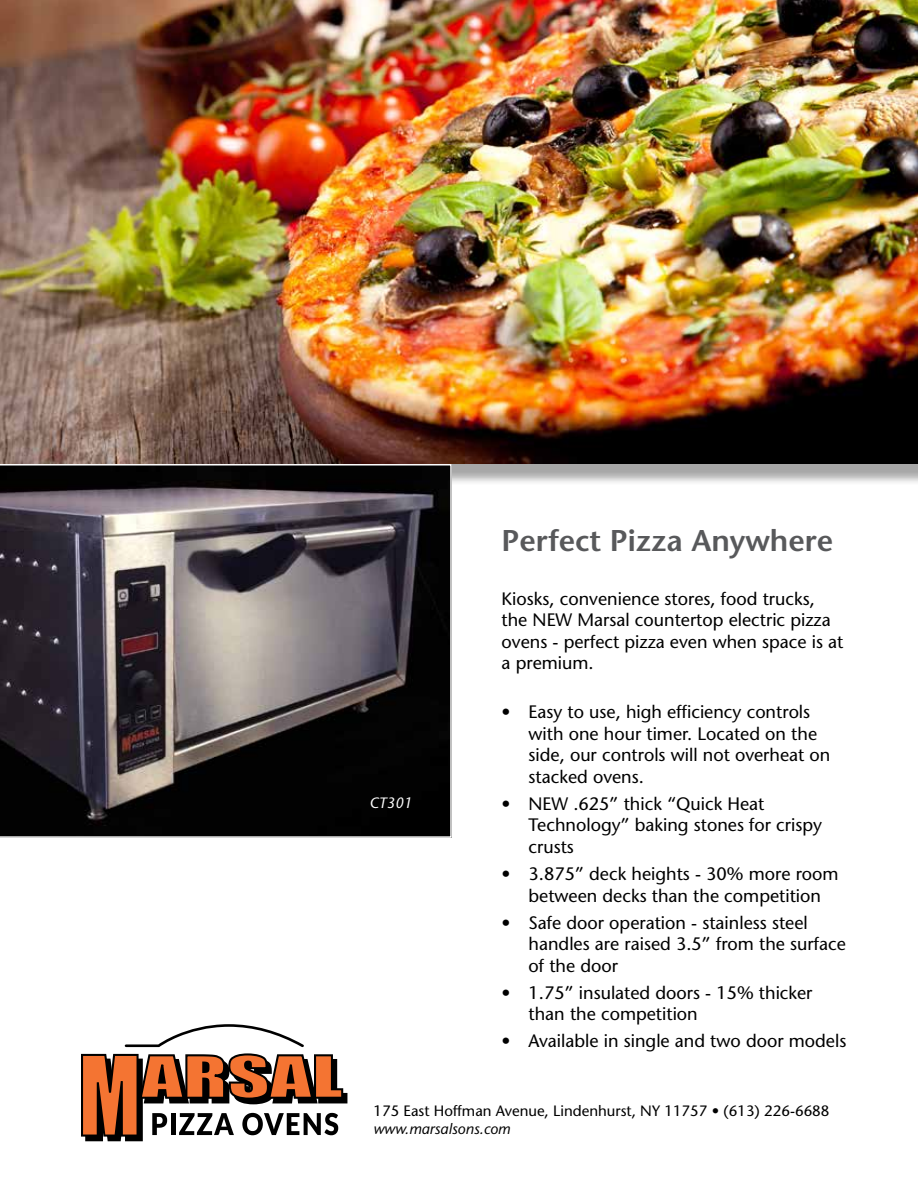
<style>
.page{position:relative;width:918px;height:1188px;background:#fff}
.page>*{position:absolute;margin:0;border:0;box-sizing:border-box;transform-origin:0 0}
.t1{font:600 30px "Stone Sans";color:#58595b}
.t2{font:18px/21.6px "Stone Sans";color:#000}
.t3{font:15px "Stone Sans";color:#000}
.t4{font:italic 15px "Stone Sans";color:#000}
.t5{font:italic 15px "Stone Sans";color:#fff}
</style>
<div class="page">
<div style="left:0;top:0;width:918px;height:486px;background:#000;opacity:.35"></div>
<img style="left:0;top:0;width:918px;height:463px">
<svg style="left:125px;top:1024px;width:179px;height:23px"></svg>
<svg style="left:81px;top:1053px;width:266px;height:88px"></svg>
<svg style="left:0;top:464px;width:452px;height:374px;background:#464144"></svg>
<p class="t5" style="left:369px;top:794px;width:45px">CT301</p>
<h1 class="t1" style="left:502px;top:522px;width:333px">Perfect Pizza Anywhere</h1>
<p class="t2" style="left:502px;top:588px;width:343px">Kiosks, convenience stores, food trucks, the NEW Marsal countertop electric pizza ovens - perfect pizza even when space is at a premium.</p>
<p class="t2" style="left:529px;top:701px;width:303px;text-indent:-27px">• Easy to use, high efficiency controls with one hour timer. Located on the side, our controls will not overheat on stacked ovens.</p>
<p class="t2" style="left:529px;top:793px;width:295px;text-indent:-27px">• NEW .625” thick “Quick Heat<br>Technology” baking stones for crispy crusts</p>
<p class="t2" style="left:502px;top:863px;width:339px;text-align:center">• 3.875” deck heights - 30% more room between decks than the competition</p>
<p class="t2" style="left:529px;top:912px;width:319px;text-indent:-27px">• Safe door operation - stainless steel handles are raised 3.5” from the surface of the door</p>
<p class="t2" style="left:529px;top:982px;width:286px;text-indent:-27px">• 1.75” insulated doors - 15% thicker than the competition</p>
<p class="t2" style="left:502px;top:1030px;width:346px">• Available in single and two door models</p>
<p class="t3" style="left:374px;top:1102px;width:458px">175 East Hoffman Avenue, Lindenhurst, NY 11757 • (613) 226-6688</p>
<p class="t4" style="left:374px;top:1120px;width:138px">www.marsalsons.com</p>
</div>
